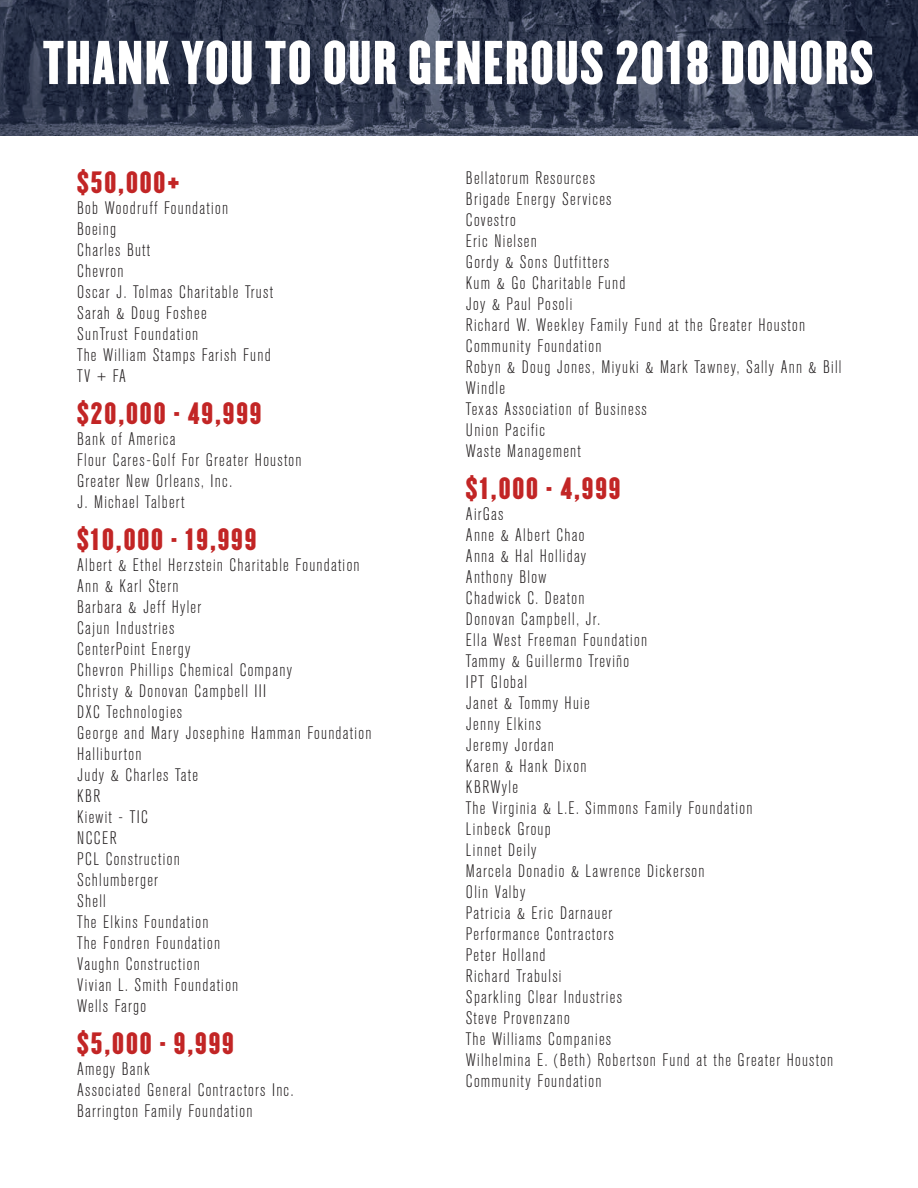
<style>
.page{position:relative;width:918px;height:1188px;background:#fff}
.page>*{position:absolute;margin:0;border:0;box-sizing:border-box;transform-origin:0 0}
.t1{font:54px "Champion HTF Lightweight";letter-spacing:.03em;color:#fff}
.t2{font:27px "Champion HTF Lightweight";letter-spacing:.07em;color:#c22525}
.t3{font:300 18px/21px "Akzidenz Grot Con BQ";letter-spacing:.07em;color:#231f20}
</style>
<div class="page">
<img style="left:0;top:0;width:918px;height:136px">
<h1 class="t1" style="left:43px;top:27px;width:833px">THANK YOU TO OUR GENEROUS 2018 DONORS</h1>
<h2 class="t2" style="left:77px;top:165px;width:104px">$50,000+</h2>
<p class="t3" style="left:77px;top:198px;width:197px">Bob Woodruff Foundation<br>Boeing<br>Charles Butt<br>Chevron<br>Oscar J. Tolmas Charitable Trust<br>Sarah &amp; Doug Foshee<br>SunTrust Foundation<br>The William Stamps Farish Fund<br>TV + FA</p>
<h2 class="t2" style="left:77px;top:396px;width:186px">$20,000 - 49,999</h2>
<p class="t3" style="left:77px;top:429px;width:226px">Bank of America<br>Flour Cares-Golf For Greater Houston<br>Greater New Orleans, Inc.<br>J. Michael Talbert</p>
<h2 class="t2" style="left:77px;top:522px;width:181px">$10,000 - 19,999</h2>
<p class="t3" style="left:77px;top:555px;width:296px">Albert &amp; Ethel Herzstein Charitable Foundation<br>Ann &amp; Karl Stern<br>Barbara &amp; Jeff Hyler<br>Cajun Industries<br>CenterPoint Energy<br>Chevron Phillips Chemical Company<br>Christy &amp; Donovan Campbell III<br>DXC Technologies<br>George and Mary Josephine Hamman Foundation<br>Halliburton<br>Judy &amp; Charles Tate<br>KBR<br>Kiewit - TIC<br>NCCER<br>PCL Construction<br>Schlumberger<br>Shell<br>The Elkins Foundation<br>The Fondren Foundation<br>Vaughn Construction<br>Vivian L. Smith Foundation<br>Wells Fargo</p>
<h2 class="t2" style="left:77px;top:1026px;width:158px">$5,000 - 9,999</h2>
<p class="t3" style="left:77px;top:1059px;width:218px">Amegy Bank<br>Associated General Contractors Inc.<br>Barrington Family Foundation</p>
<p class="t3" style="left:466px;top:168px;width:377px">Bellatorum Resources<br>Brigade Energy Services<br>Covestro<br>Eric Nielsen<br>Gordy &amp; Sons Outfitters<br>Kum &amp; Go Charitable Fund<br>Joy &amp; Paul Posoli<br>Richard W. Weekley Family Fund at the Greater Houston<br>Community Foundation<br>Robyn &amp; Doug Jones, Miyuki &amp; Mark Tawney, Sally Ann &amp; Bill<br>Windle<br>Texas Association of Business<br>Union Pacific<br>Waste Management</p>
<h2 class="t2" style="left:466px;top:471px;width:156px">$1,000 - 4,999</h2>
<p class="t3" style="left:466px;top:504px;width:369px">AirGas<br>Anne &amp; Albert Chao<br>Anna &amp; Hal Holliday<br>Anthony Blow<br>Chadwick C. Deaton<br>Donovan Campbell, Jr.<br>Ella West Freeman Foundation<br>Tammy &amp; Guillermo Treviño<br>IPT Global<br>Janet &amp; Tommy Huie<br>Jenny Elkins<br>Jeremy Jordan<br>Karen &amp; Hank Dixon<br>KBRWyle<br>The Virginia &amp; L.E. Simmons Family Foundation<br>Linbeck Group<br>Linnet Deily<br>Marcela Donadio &amp; Lawrence Dickerson<br>Olin Valby<br>Patricia &amp; Eric Darnauer<br>Performance Contractors<br>Peter Holland<br>Richard Trabulsi<br>Sparkling Clear Industries<br>Steve Provenzano<br>The Williams Companies<br>Wilhelmina E. (Beth) Robertson Fund at the Greater Houston<br>Community Foundation</p>
</div>
